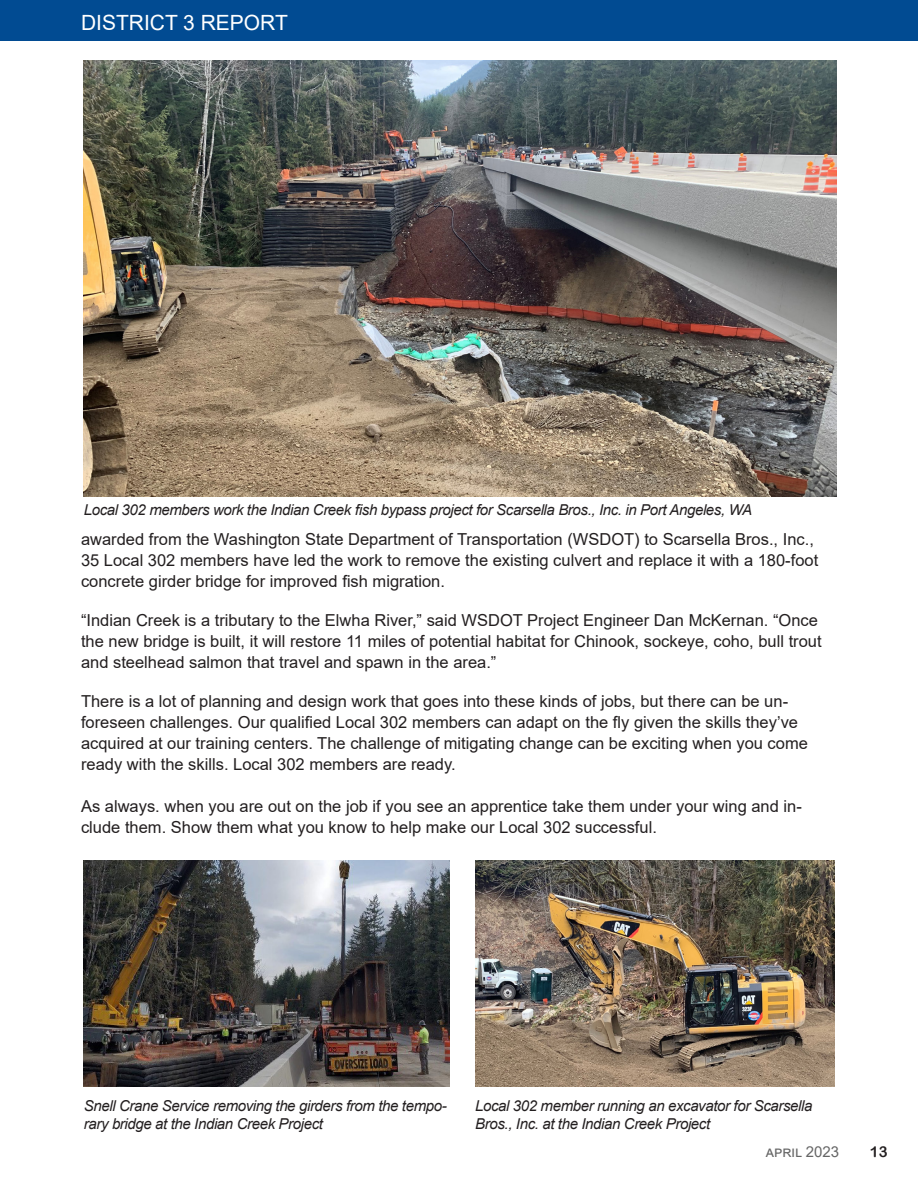
<style>
.page{position:relative;width:918px;height:1188px;background:#fff}
.page>*{position:absolute;margin:0;border:0;box-sizing:border-box;transform-origin:0 0}
.t1{font:21px "Arial";color:#fff}
.t2{font:16.5px/21px "Arial";color:#231f20}
.t3{font:italic 15px/18px "Arial";letter-spacing:-.025em;color:#231f20}
.t4{font:15px "Arial";color:#666}
.t5{font:15px "Arial Rounded MT Bold";color:#231f20}
</style>
<div class="page">
<div style="left:0;top:0;width:918px;height:40px;background:#014b92"></div>
<img style="left:84px;top:60px;width:752px;height:436px">
<img style="left:475px;top:861px;width:359px;height:226px">
<img style="left:84px;top:861px;width:365px;height:226px">
<p class="t1" style="left:81px;top:9px;width:208px">DISTRICT 3 REPORT</p>
<p class="t3" style="left:84px;top:501px;width:670px">Local 302 members work the Indian Creek fish bypass project for Scarsella Bros., Inc. in Port Angeles, WA</p>
<p class="t2" style="left:81px;top:529px;width:739px">awarded from the Washington State Department of Transportation (WSDOT) to Scarsella Bros., Inc.,<br>35 Local 302 members have led the work to remove the existing culvert and replace it with a 180-foot concrete girder bridge for improved fish migration.</p>
<p class="t2" style="left:81px;top:610px;width:742px">“Indian Creek is a tributary to the Elwha River,” said WSDOT Project Engineer Dan McKernan. “Once the new bridge is built, it will restore 11 miles of potential habitat for Chinook, sockeye, coho, bull trout and steelhead salmon that travel and spawn in the area.”</p>
<p class="t2" style="left:81px;top:691px;width:728px">There is a lot of planning and design work that goes into these kinds of jobs, but there can be un&shy;foreseen challenges. Our qualified Local 302 members can adapt on the fly given the skills they’ve acquired at our training centers. The challenge of mitigating change can be exciting when you come ready with the skills. Local 302 members are ready.</p>
<p class="t2" style="left:81px;top:796px;width:722px">As always. when you are out on the job if you see an apprentice take them under your wing and in&shy;clude them. Show them what you know to help make our Local 302 successful.</p>
<p class="t3" style="left:84px;top:1097px;width:364px">Snell Crane Service removing the girders from the tempo&shy;rary bridge at the Indian Creek Project</p>
<p class="t3" style="left:475px;top:1097px;width:339px">Local 302 member running an excavator for Scarsella<br>Bros., Inc. at the Indian Creek Project</p>
<p class="t4" style="left:766px;top:1142px;width:75px">april 2023</p>
<p class="t5" style="left:870px;top:1143px;width:19px">13</p>
</div>
